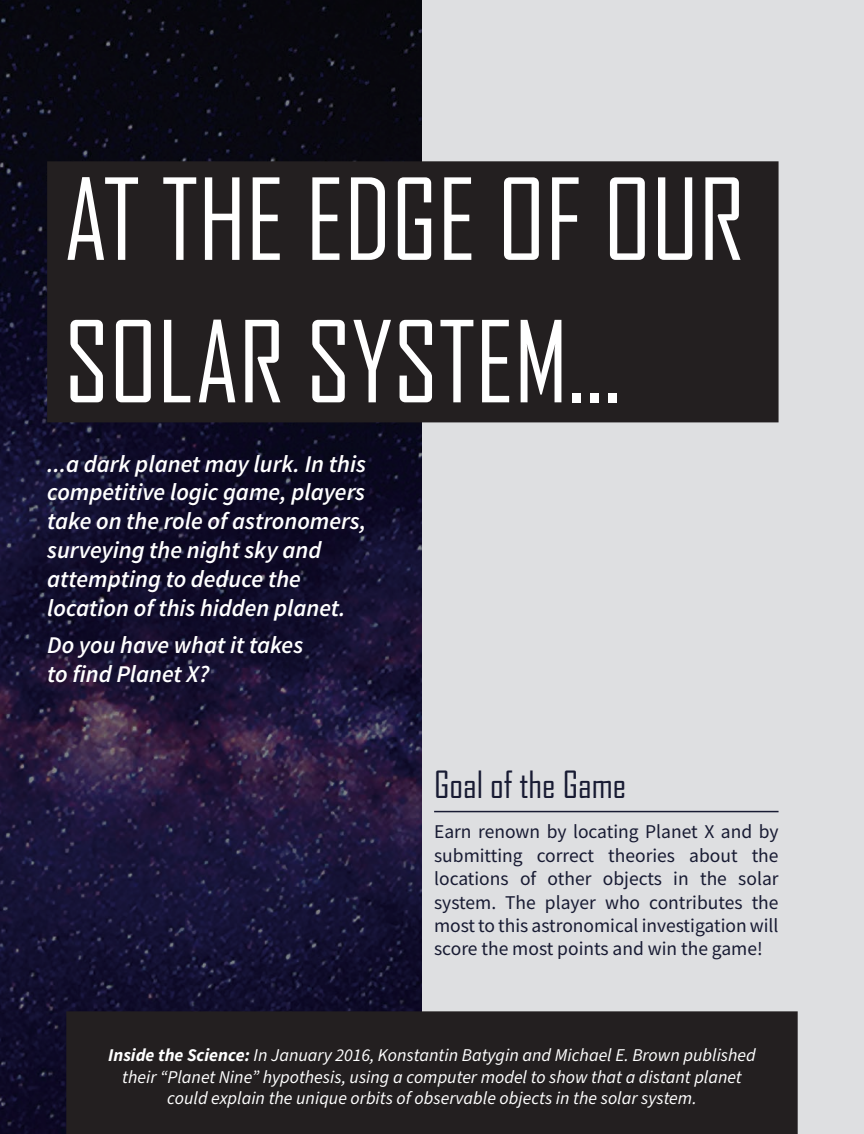
<style>
.page{position:relative;width:864px;height:1134px;background:#fff}
.page>*{position:absolute;margin:0;border:0;box-sizing:border-box;transform-origin:0 0}
.t1{font:108px/142.5px "Agency FB";color:#fff}
.t2{font:36px "Agency FB";color:#181b33}
.t3{font:italic 600 24px/28.8px "Source Sans Pro";color:#fff}
.t4{font:19.5px/23.4px "Source Sans Pro";color:#181b33;text-align:justify}
.t5{font:italic 18px/21.6px "Source Sans Pro";color:#fff;text-align:center}
.s1{font-weight:700}
</style>
<div class="page">
<div style="left:422px;top:0;width:442px;height:1134px;background:#dedfe1"></div>
<div style="left:0;top:0;width:422px;height:1134px;background:#231f20;opacity:.52"></div>
<hr style="left:434px;top:811px;width:345px;height:1px;background:#181b33">
<div style="left:48px;top:162px;width:730px;height:260px;background:#231f20"></div>
<div style="left:47px;top:161px;width:732px;height:261px;border:2px solid #231f20"></div>
<div style="left:66px;top:1011px;width:732px;height:123px;background:#231f20"></div>
<h1 class="t1" style="left:64px;top:150px;width:682px">AT THE EDGE OF OUR<br>SOLAR SYSTEM...</h1>
<h3 class="t3" style="left:47px;top:449px;width:320px">...a dark planet may lurk. In this competitive logic game, players take on the role of astronomers, surveying the night sky and attempting to deduce the location of this hidden planet.</h3>
<h3 class="t3" style="left:47px;top:630px;width:258px">Do you have what it takes to find Planet X?</h3>
<h2 class="t2" style="left:434px;top:763px;width:193px">Goal of the Game</h2>
<p class="t4" style="left:434px;top:820px;width:346px">Earn renown by locating Planet X and by submitting correct theories about the locations of other objects in the solar system. The player who contributes the most to this astronomical investigation will score the most points and win the game!</p>
<p class="t5" style="left:108px;top:1045px;width:649px"><span class="s1">Inside the Science:</span> In January 2016, Konstantin Batygin and Michael E. Brown published their “Planet Nine” hypothesis, using a computer model to show that a distant planet could explain the unique orbits of observable objects in the solar system.</p>
</div>
